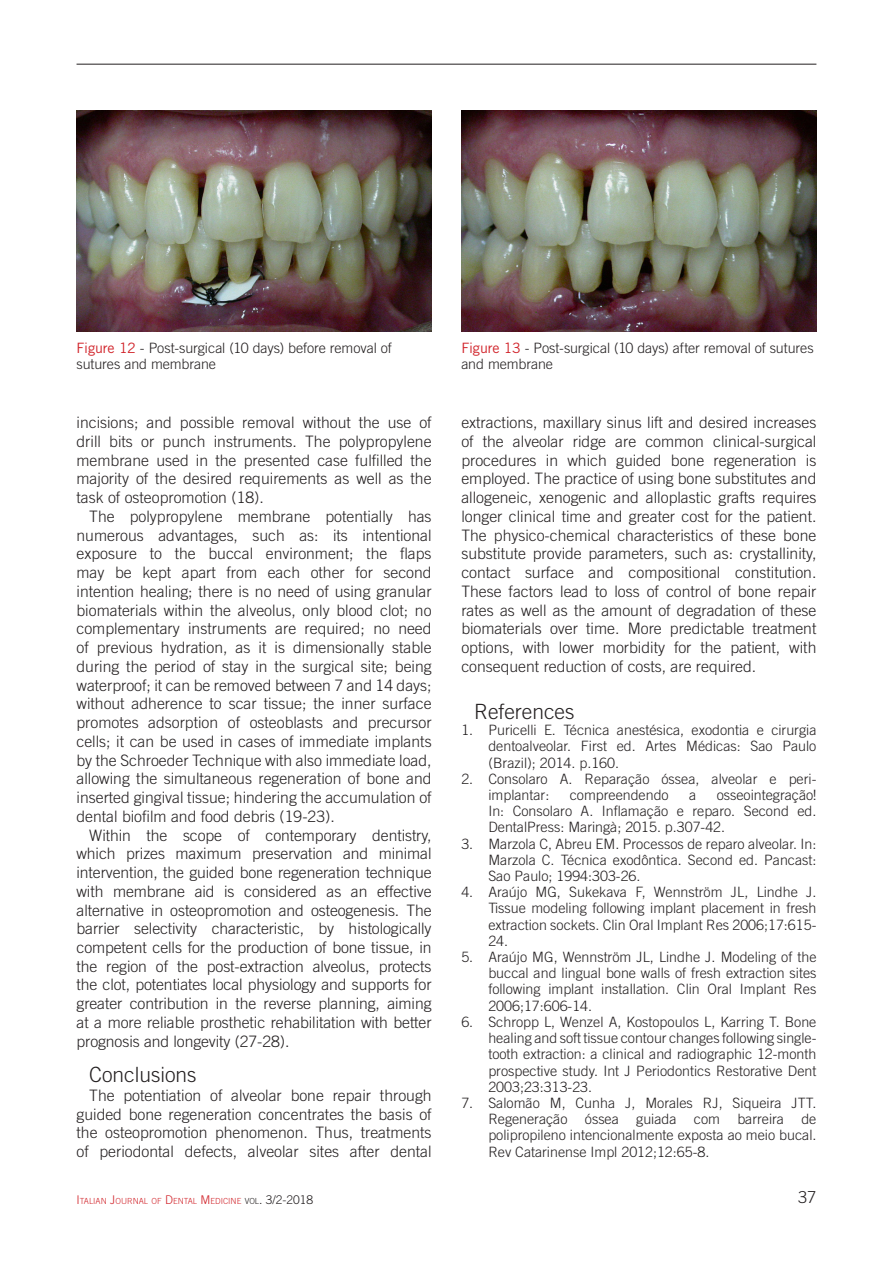
<style>
.page{position:relative;width:893px;height:1263px;background:#fff}
.page>*{position:absolute;margin:0;border:0;box-sizing:border-box;transform-origin:0 0}
.t1{font:300 21px "Trade Gothic LT Std";color:#231f20}
.t2{font:300 16.5px "Trade Gothic LT Std";color:#231f20}
.t3{font:300 15.75px/18.8px "Trade Gothic LT Std";color:#231f20;text-align:justify}
.t4{font:300 14.25px/16.2px "Trade Gothic LT Std";color:#231f20;text-align:justify}
.t5{font:300 8.4px "Trade Gothic LT Std";color:#d1232a}
.s1{font-weight:400;color:#d1232a}
.s2{font-size:12px}
.s3{color:#231f20}
.s4{font-size:12px;color:#231f20}
</style>
<div class="page">
<hr style="left:77px;top:64px;width:739px;height:1px;background:#231f20">
<img style="left:77px;top:111px;width:355px;height:221px">
<img style="left:461px;top:111px;width:355px;height:221px">
<p class="t4" style="left:77px;top:339px;width:317px"><span class="s1">Figure 12</span> - Post-surgical (10 days) before removal of sutures and membrane</p>
<p class="t3" style="left:77px;top:413px;width:357px">incisions; and possible removal without the use of drill bits or punch instruments. The polypropylene membrane used in the presented case fulfilled the majority of the desired requirements as well as the task of osteopromotion (18).</p>
<p class="t3" style="left:77px;top:507px;width:357px;text-indent:13px">The polypropylene membrane potentially has numerous advantages, such as: its intentional exposure to the buccal environment; the flaps may be kept apart from each other for second intention healing; there is no need of using granular biomaterials within the alveolus, only blood clot; no complementary instruments are required; no need of previous hydration, as it is dimensionally stable during the period of stay in the surgical site; being waterproof; it can be removed between 7 and 14 days; without adherence to scar tissue; the inner surface promotes adsorption of osteoblasts and precursor cells; it can be used in cases of immediate implants by the Schroeder Technique with also immediate load, allowing the simultaneous regeneration of bone and inserted gingival tissue; hindering the accumulation of dental biofilm and food debris (19-23).</p>
<p class="t3" style="left:77px;top:825px;width:357px;text-indent:13px">Within the scope of contemporary dentistry, which prizes maximum preservation and minimal intervention, the guided bone regeneration technique with membrane aid is considered as an effective alternative in osteopromotion and osteogenesis. The barrier selectivity characteristic, by histologically competent cells for the production of bone tissue, in the region of the post-extraction alveolus, protects the clot, potentiates local physiology and supports for greater contribution in the reverse planning, aiming at a more reliable prosthetic rehabilitation with better prognosis and longevity (27-28).</p>
<h1 class="t1" style="left:89px;top:1062px;width:109px">Conclusions</h1>
<p class="t3" style="left:77px;top:1086px;width:357px;text-indent:13px">The potentiation of alveolar bone repair through guided bone regeneration concentrates the basis of the osteopromotion phenomenon. Thus, treatments of periodontal defects, alveolar sites after dental</p>
<p class="t4" style="left:461px;top:339px;width:354px"><span class="s1">Figure 13</span> - Post-surgical (10 days) after removal of sutures and membrane</p>
<p class="t3" style="left:461px;top:413px;width:357px">extractions, maxillary sinus lift and desired increases of the alveolar ridge are common clinical-surgical procedures in which guided bone regeneration is employed. The practice of using bone substitutes and allogeneic, xenogenic and alloplastic grafts requires longer clinical time and greater cost for the patient.<br>The physico-chemical characteristics of these bone substitute provide parameters, such as: crystallinity, contact surface and compositional constitution.<br>These factors lead to loss of control of bone repair rates as well as the amount of degradation of these biomaterials over time. More predictable treatment options, with lower morbidity for the patient, with consequent reduction of costs, are required.</p>
<h1 class="t1" style="left:474px;top:699px;width:102px">References</h1>
<p class="t4" style="left:488px;top:722px;width:330px;text-indent:-27px">1. Puricelli E. Técnica anestésica, exodontia e cirurgia dentoalveolar. First ed. Artes Médicas: Sao Paulo (Brazil); 2014. p.160.</p>
<p class="t4" style="left:488px;top:770px;width:330px;text-indent:-27px">2. Consolaro A. Reparação óssea, alveolar e peri&shy;implantar:</p>
<p class="t4" style="left:488px;top:787px;width:330px;text-indent:228px">osseointegração!<br>In: Consolaro A. Inflamação e reparo. Second ed.<br>DentalPress: Maringà; 2015. p.307-42.</p>
<p class="t4" style="left:488px;top:835px;width:330px;text-indent:-27px">3. Marzola C, Abreu EM. Processos de reparo alveolar. In:<br>Marzola C. Técnica exodôntica. Second ed. Pancast:<br>Sao Paulo; 1994:303-26.</p>
<p class="t4" style="left:488px;top:884px;width:330px;text-indent:-27px">4. Araújo MG, Sukekava F, Wennström JL, Lindhe J.<br>Tissue modeling following implant placement in fresh extraction sockets. Clin Oral Implant Res 2006;17:615- 24.</p>
<p class="t4" style="left:488px;top:949px;width:330px;text-indent:-27px">5. Araújo MG, Wennström JL, Lindhe J. Modeling of the buccal and lingual bone walls of fresh extraction sites following implant installation. Clin Oral Implant Res 2006;17:606-14.</p>
<p class="t4" style="left:488px;top:1013px;width:330px;text-indent:-27px">6. Schropp L, Wenzel A, Kostopoulos L, Karring T. Bone healing and soft tissue contour changes following single&shy;tooth extraction: a clinical and radiographic 12-month prospective study. Int J Periodontics Restorative Dent 2003;23:313-23.</p>
<p class="t4" style="left:488px;top:1094px;width:330px;text-indent:-27px">7. Salomão M, Cunha J, Morales RJ, Siqueira JTT.<br>Regeneração óssea guiada com barreira de polipropileno intencionalmente exposta ao meio bucal.<br>Rev Catarinense Impl 2012;12:65-8.</p>
<p class="t4" style="left:570px;top:787px;width:100px">compreendendo</p>
<p class="t4" style="left:689px;top:787px;width:9px">a</p>
<p class="t5" style="left:77px;top:1195px;width:238px"><span class="s2">I</span>TALIAN <span class="s2">J</span>OURNAL OF <span class="s2">D</span>ENTAL <span class="s2">M</span>EDICI NE <span class="s3">VOL</span><span class="s4">. 3/2-2018</span></p>
<p class="t2" style="left:798px;top:1187px;width:20px">37</p>
</div>
